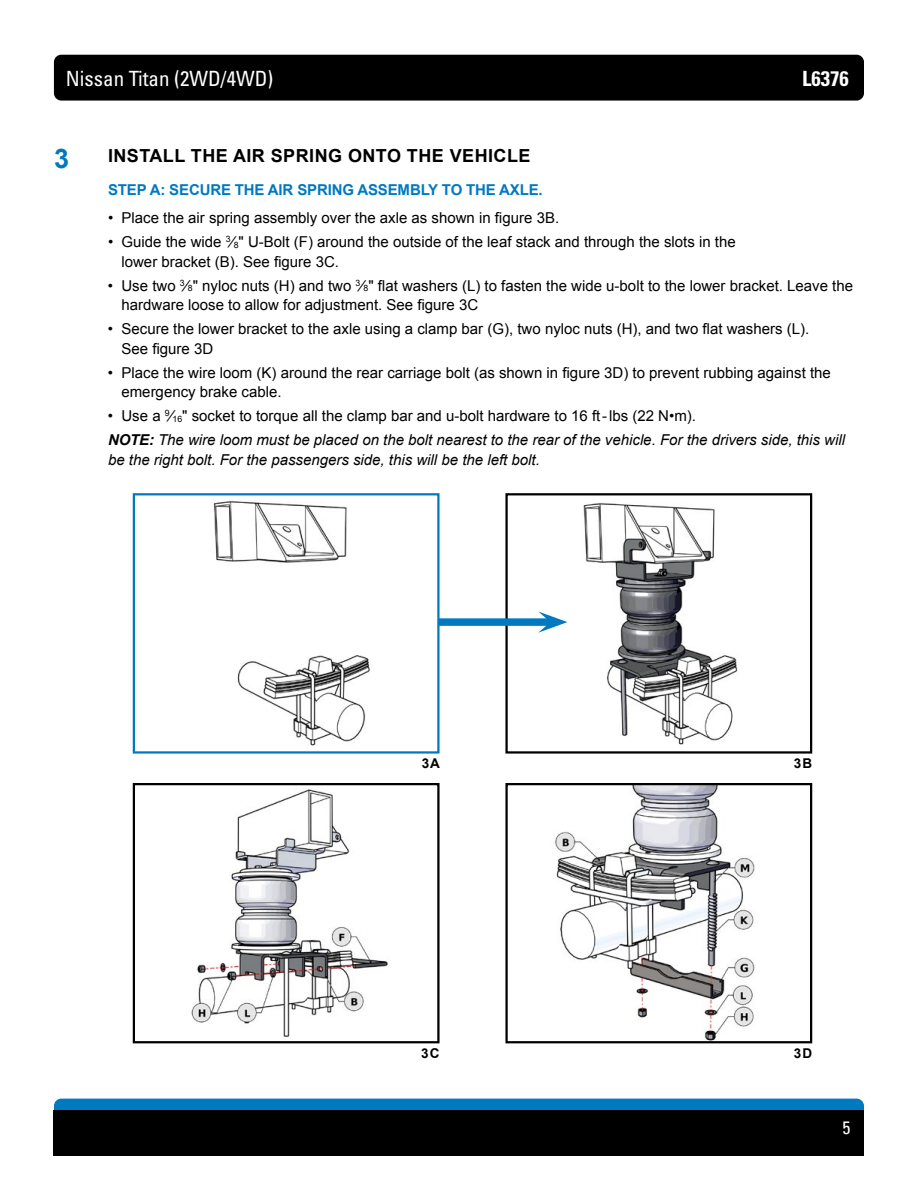
<style>
.page{position:relative;width:918px;height:1188px;background:#fff}
.page>*{position:absolute;margin:0;border:0;box-sizing:border-box;transform-origin:0 0}
.t1{font:700 27px "Arial";color:#0079c1}
.t2{font:condensed 21px "Univers LT Std";color:#fff}
.t3{font:700 condensed 21px "Univers LT Std";color:#fff}
.t4{font:700 18px "Arial";letter-spacing:.025em;color:#000}
.t5{font:condensed 18px "Univers LT Std";color:#fff}
.t6{font:15px/19.5px "Arial";color:#000}
.t7{font:italic 15px/24px "Arial";color:#000}
.t8{font:700 15px "Arial";letter-spacing:-.01em;color:#0079c1}
.t9{font:700 13.5px "Arial";letter-spacing:.075em;color:#000}
.s1{font-size:8.7px}
.s2{font-style:normal}
.s3{font-style:normal;font-size:8.7px}
.s4{font-weight:700}
</style>
<div class="page">
<div style="left:54px;top:55px;width:810px;height:46px;background:#000;border-radius:7px"></div>
<div style="left:54px;top:1099px;width:810px;height:45px;background:#0079c1;border-radius:7px"></div>
<div style="left:54px;top:1110px;width:810px;height:46px;background:#000"></div>
<img style="left:567px;top:502px;width:171px;height:243px">
<div style="left:505px;top:493px;width:307px;height:261px;border:2px solid #000"></div>
<div style="left:424px;top:618px;width:126px;height:8px;background:#0079c1"></div>
<svg style="left:538px;top:611px;width:29px;height:22px"></svg>
<img style="left:213px;top:500px;width:224px;height:246px">
<div style="left:133px;top:493px;width:307px;height:261px;border:2px solid #0079c1"></div>
<img style="left:191px;top:789px;width:197px;height:248px">
<div style="left:133px;top:783px;width:307px;height:260px;border:2px solid #000"></div>
<img style="left:555px;top:786px;width:200px;height:254px">
<div style="left:505px;top:783px;width:307px;height:260px;border:2px solid #000"></div>
<h2 class="t2" style="left:66px;top:65px;width:209px">Nissan Titan (2WD/4WD)</h2>
<h2 class="t3" style="left:802px;top:65px;width:48px">L6376</h2>
<h1 class="t1" style="left:54px;top:140px;width:17px">3</h1>
<p class="t4" style="left:108px;top:144px;width:424px">INSTALL THE AIR SPRING ONTO THE VEHICLE</p>
<p class="t8" style="left:108px;top:180px;width:436px">STEP A: SECURE THE AIR SPRING ASSEMBLY TO THE AXLE.</p>
<p class="t6" style="left:108px;top:208px;width:453px">• Place the air spring assembly over the axle as shown in figure 3B.</p>
<p class="t6" style="left:121px;top:232px;width:616px;text-indent:-13px">• Guide the wide <sup>3</sup>⁄<span class="s1">8</span>" U-Bolt (F) around the outside of the leaf stack and through the slots in the lower bracket (B). See figure 3C.</p>
<p class="t6" style="left:121px;top:276px;width:733px;text-indent:-13px">• Use two <sup>3</sup>⁄<span class="s1">8</span>" nyloc nuts (H) and two <sup>3</sup>⁄<span class="s1">8</span>" flat washers (L) to fasten the wide u-bolt to the lower bracket. Leave the hardware loose to allow for adjustment. See figure 3C</p>
<p class="t6" style="left:121px;top:319px;width:689px;text-indent:-14px">• Secure the lower bracket to the axle using a clamp bar (G), two nyloc nuts (H), and two flat washers (L).<br>See figure 3D</p>
<p class="t6" style="left:121px;top:363px;width:711px;text-indent:-14px">• Place the wire loom (K) around the rear carriage bolt (as shown in figure 3D) to prevent rubbing against the emergency brake cable.</p>
<p class="t7" style="left:108px;top:404px;width:739px"><span class="s2">• Use a</span> <sup>9</sup><span class="s2">⁄</span><span class="s3">16</span><span class="s2">" socket to torque all the clamp bar and u-bolt hardware to 16 ft-lbs (22 N•m).<br></span><span class="s4">NOTE:</span> The wire loom must be placed on the bolt nearest to the rear of the vehicle. For the drivers side, this will</p>
<p class="t7" style="left:108px;top:448px;width:433px">be the right bolt. For the passengers side, this will be the left bolt.</p>
<p class="t9" style="left:422px;top:754px;width:20px">3A</p>
<p class="t9" style="left:421px;top:1044px;width:20px">3C</p>
<p class="t9" style="left:794px;top:754px;width:20px">3B</p>
<p class="t9" style="left:794px;top:1044px;width:20px">3D</p>
<p class="t5" style="left:843px;top:1116px;width:9px">5</p>
</div>
